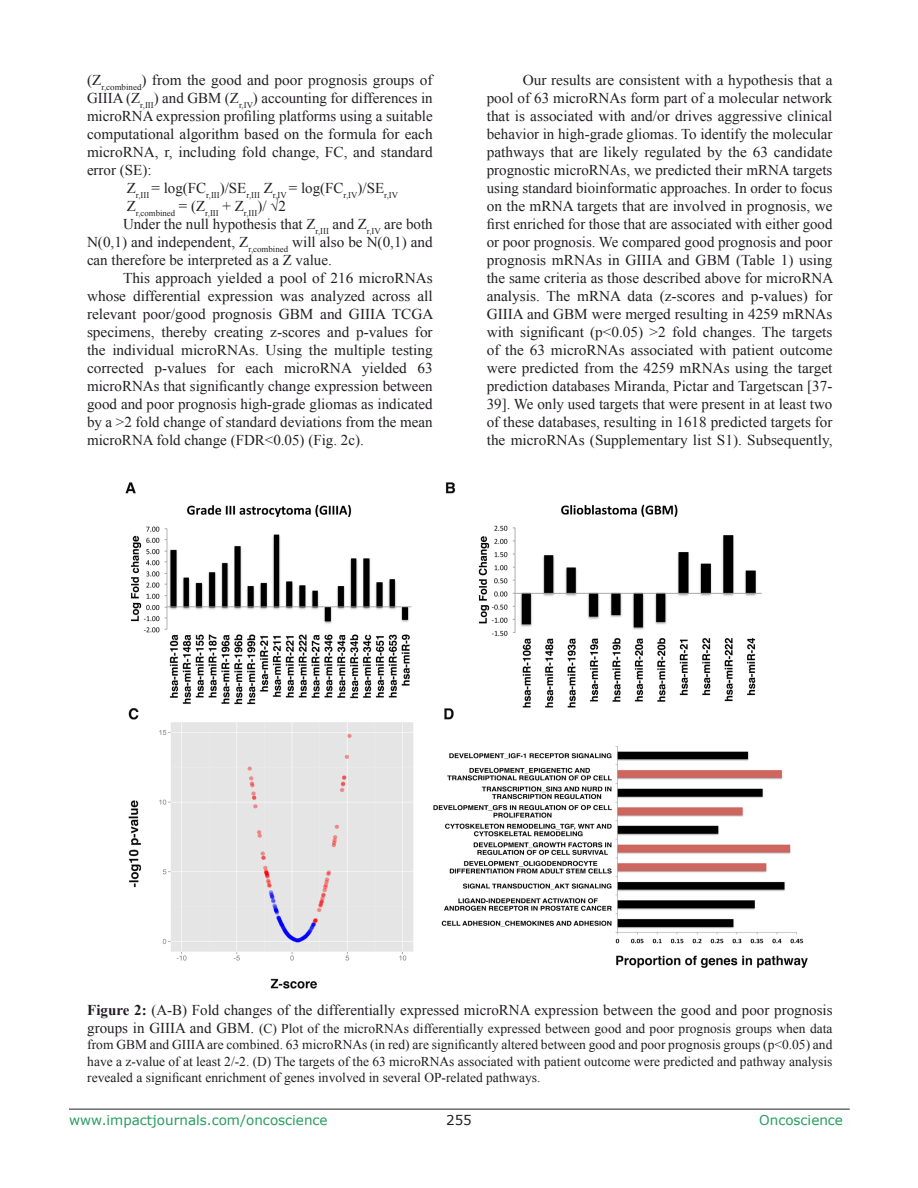
<style>
.page{position:relative;width:918px;height:1188px;background:#fff}
.page>*{position:absolute;margin:0;border:0;box-sizing:border-box;transform-origin:0 0}
.BodyText{font:15px/18px "Times New Roman";color:#221f22;text-align:justify}
.FigureText{font:15px "Times New Roman";color:#221f22}
.FigureText-2{font:13.5px/16.2px "Times New Roman";color:#221f22;text-align:justify}
.t1{font:13.5px "Verdana";color:#279c60}
.t2{font:13.5px "Verdana";color:#221f22}
.BodyText-2{font:8.7px "Times New Roman";color:#221f22}
.s1{font-weight:700}
.s2{font-size:15px}
</style>
<div class="page">
<hr style="left:69px;top:1109px;width:781px;height:1px;background:#231f20">
<img style="left:125px;top:482px;width:683px;height:507px">
<p class="BodyText" style="left:87px;top:71px;width:347px">(Z<sub>r,combined</sub>) from the good and poor prognosis groups of GIIIA (Z<sub>r,III</sub>) and GBM (Z<sub>r,IV</sub>) accounting for differences in microRNA expression profiling platforms using a suitable computational algorithm based on the formula for each microRNA, r, including fold change, FC, and standard error (SE):</p>
<p class="BodyText-2" style="left:127px;top:189px;width:273px"><sup>Z</sup>r,III <sup>=</sup> <sup>log(FC</sup>r,III<sup>)/SE</sup>r,III <sup>Z</sup>r,IV <sup>=</sup> <sup>log(FC</sup>r,IV<sup>)/SE</sup>r,IV</p>
<p class="BodyText-2" style="left:127px;top:207px;width:161px"><sup>Z</sup>r,combined <sup>=</sup> <sup>(Z</sup>r,III <sup>+</sup> <sup>Z</sup>r,III<sup>)/</sup> <sup>√2</sup></p>
<p class="BodyText" style="left:87px;top:215px;width:347px;text-indent:36px">Under the null hypothesis that Z<sub>r,III</sub> and Z<sub>r,IV</sub> are both N(0,1) and independent, Z<sub>r,combined</sub> will also be N(0,1) and can therefore be interpreted as a Z value.</p>
<p class="BodyText" style="left:87px;top:269px;width:348px;text-indent:36px">This approach yielded a pool of 216 microRNAs whose differential expression was analyzed across all relevant poor/good prognosis GBM and GIIIA TCGA specimens, thereby creating z-scores and p-values for the individual microRNAs. Using the multiple testing corrected p-values for each microRNA yielded 63 microRNAs that significantly change expression between good and poor prognosis high-grade gliomas as indicated by a &gt;2 fold change of standard deviations from the mean microRNA fold change (FDR&lt;0.05) (Fig. 2c).</p>
<p class="BodyText" style="left:487px;top:71px;width:348px;text-indent:36px">Our results are consistent with a hypothesis that a pool of 63 microRNAs form part of a molecular network that is associated with and/or drives aggressive clinical behavior in high-grade gliomas. To identify the molecular pathways that are likely regulated by the 63 candidate prognostic microRNAs, we predicted their mRNA targets using standard bioinformatic approaches. In order to focus on the mRNA targets that are involved in prognosis, we first enriched for those that are associated with either good or poor prognosis. We compared good prognosis and poor prognosis mRNAs in GIIIA and GBM (Table 1) using the same criteria as those described above for microRNA analysis. The mRNA data (z-scores and p-values) for GIIIA and GBM were merged resulting in 4259 mRNAs with significant (p&lt;0.05) &gt;2 fold changes. The targets of the 63 microRNAs associated with patient outcome were predicted from the 4259 mRNAs using the target prediction databases Miranda, Pictar and Targetscan [37- 39]. We only used targets that were present in at least two of these databases, resulting in 1618 predicted targets for the microRNAs (Supplementary list S1). Subsequently,</p>
<p class="FigureText" style="left:87px;top:1000px;width:747px"><span class="s1">Figure 2:</span> (A-B) Fold changes of the differentially expressed microRNA expression between the good and poor prognosis</p>
<p class="FigureText-2" style="left:87px;top:1020px;width:747px"><span class="s2">groups in GIIIA and GBM.</span> (C) Plot of the microRNAs differentially expressed between good and poor prognosis groups when data from GBM and GIIIA are combined. 63 microRNAs (in red) are significantly altered between good and poor prognosis groups (p&lt;0.05) and have a z-value of at least 2/-2. (D) The targets of the 63 microRNAs associated with patient outcome were predicted and pathway analysis revealed a significant enrichment of genes involved in several OP-related pathways.</p>
<p class="t1" style="left:69px;top:1111px;width:260px">www.impactjournals.com/oncoscience</p>
<p class="t2" style="left:446px;top:1111px;width:27px">255</p>
<p class="t1" style="left:759px;top:1111px;width:85px">Oncoscience</p>
</div>
